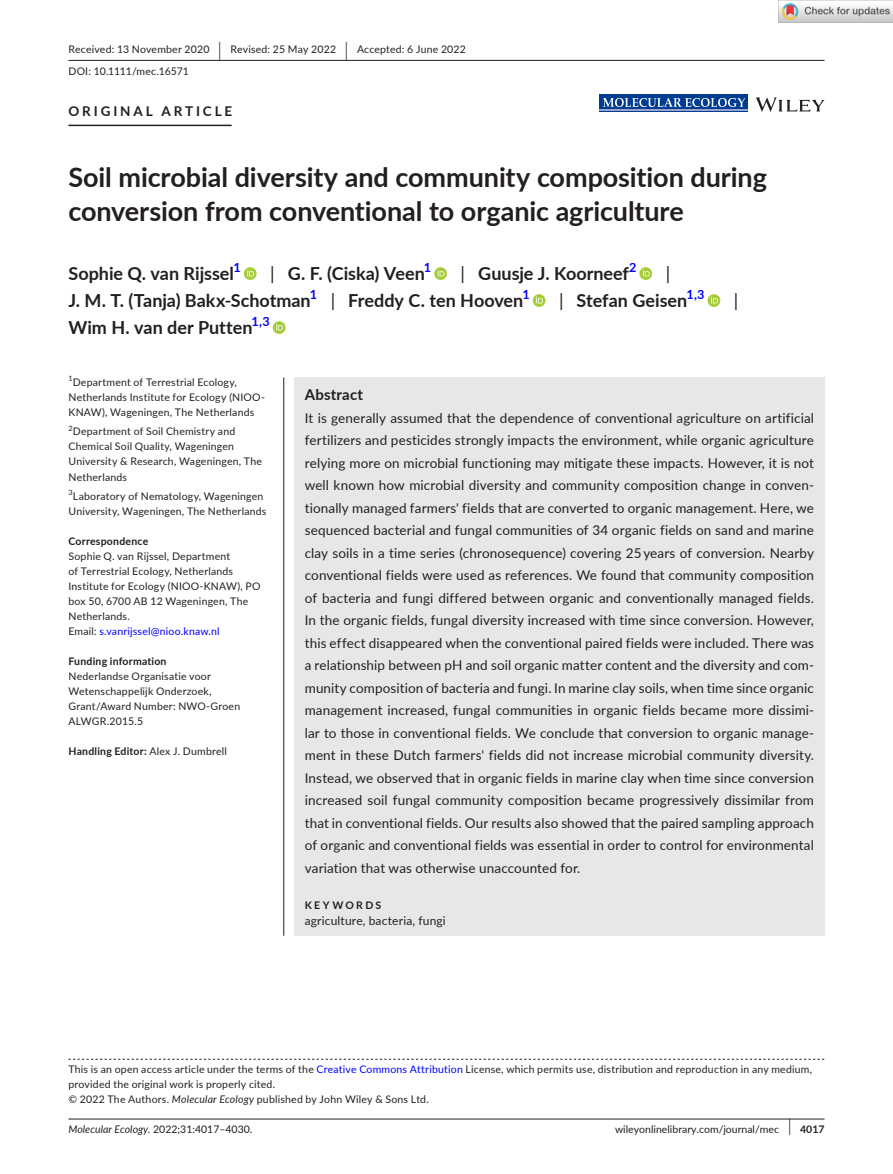
<style>
.page{position:relative;width:893px;height:1174px;background:#fff}
.page>*{position:absolute;margin:0;border:0;box-sizing:border-box;transform-origin:0 0}
.t1{font:700 27px/34.5px "Lato";letter-spacing:-.005em;color:#231f20}
.t2{font:700 18px "Lato";color:#231f20}
.t3{font:18px "Lato";color:#231f20}
.t4{font:700 15px "Lato";letter-spacing:.015em;color:#231f20}
.t5{font:13.5px/22.5px "Lato";letter-spacing:.01em;color:#231f20;text-align:justify}
.t6{font:700 13.5px "Lato";letter-spacing:.215em;color:#231f20}
.t7{font:700 12.6px "Lato";color:#00f}
.t8{font:12px "Lato";letter-spacing:.015em;color:#231f20}
.t9{font:10.5px/15px "Lato";letter-spacing:.02em;color:#231f20}
.t10{font:10.5px "Lato";color:#231f20}
.t11{font:700 10.5px "Lato";letter-spacing:.02em;color:#231f20}
.t12{font:700 10.5px "Lato";letter-spacing:.22em;color:#231f20}
.t13{font:7.35px "Lato";color:#231f20}
.s1{font-size:19.65px}
.s2{font-weight:400}
.s3{color:#00f}
.s4{font-style:italic}
.s5{font-size:17.4px}
.s6{font-weight:700}
</style>
<div class="page">
<hr style="left:68px;top:1118px;width:756px;height:1px;background:#231f20">
<svg style="left:756px;top:97px;width:68px;height:15px"></svg>
<div style="left:599px;top:95px;width:149px;height:17px;background:#003d91"></div>
<img style="left:603px;top:98px;width:141px;height:9px">
<hr style="left:599px;top:109px;width:149px;height:2px;background:#96a6d0">
<hr style="left:68px;top:60px;width:756px;height:1px;background:#231f20">
<hr style="left:68px;top:125px;width:164px;height:1px;background:#231f20">
<svg style="left:244px;top:267px;width:13px;height:13px"></svg>
<svg style="left:247px;top:269px;width:7px;height:7px"></svg>
<svg style="left:434px;top:267px;width:13px;height:13px"></svg>
<svg style="left:438px;top:269px;width:7px;height:7px"></svg>
<svg style="left:639px;top:267px;width:13px;height:13px"></svg>
<svg style="left:643px;top:269px;width:7px;height:7px"></svg>
<svg style="left:533px;top:294px;width:12px;height:13px"></svg>
<svg style="left:536px;top:296px;width:7px;height:7px"></svg>
<svg style="left:708px;top:294px;width:12px;height:13px"></svg>
<svg style="left:711px;top:296px;width:7px;height:7px"></svg>
<svg style="left:273px;top:321px;width:13px;height:13px"></svg>
<svg style="left:276px;top:323px;width:7px;height:7px"></svg>
<svg style="left:68px;top:1058px;width:756px;height:1px"></svg>
<div style="left:294px;top:377px;width:530px;height:558px;background:#e6e7e9"></div>
<hr style="left:283px;top:377px;width:1px;height:558px;background:#231f20">
<img style="left:779px;top:0;width:114px;height:23px">
<p class="t9" style="left:68px;top:38px;width:399px;line-height:21.8px">Received: 13 November 2020 <span class="s1">|</span> Revised: 25 May 2022 <span class="s1">|</span> Accepted: 6 June 2022<br>DOI: 10.1111/mec.16571</p>
<p class="t6" style="left:68px;top:101px;width:165px">ORIGINAL ARTICLE</p>
<h1 class="t1" style="left:68px;top:159px;width:700px">Soil microbial diversity and community composition during conversion from conventional to organic agriculture</h1>
<h2 class="t2" style="left:68px;top:260px;width:167px">Sophie Q. van Rijssel</h2>
<p class="t7" style="left:234px;top:258px;width:9px">1</p>
<h2 class="t2" style="left:270px;top:260px;width:156px"><span class="s2">|</span> G. F. (Ciska) Veen</h2>
<p class="t7" style="left:424px;top:258px;width:9px">1</p>
<h2 class="t2" style="left:460px;top:260px;width:170px"><span class="s2">|</span> Guusje J. Koorneef</h2>
<p class="t7" style="left:629px;top:258px;width:9px">2</p>
<h2 class="t3" style="left:666px;top:260px;width:6px">|</h2>
<h2 class="t2" style="left:68px;top:287px;width:244px">J. M. T. (Tanja) Bakx-Schotman</h2>
<p class="t7" style="left:310px;top:285px;width:9px">1</p>
<h2 class="t2" style="left:331px;top:287px;width:194px"><span class="s2">|</span> Freddy C. ten Hooven</h2>
<p class="t7" style="left:522px;top:285px;width:9px">1</p>
<h2 class="t2" style="left:559px;top:287px;width:130px"><span class="s2">|</span> Stefan Geisen</h2>
<p class="t7" style="left:686px;top:285px;width:20px">1,3</p>
<h2 class="t3" style="left:734px;top:287px;width:6px">|</h2>
<h2 class="t2" style="left:68px;top:314px;width:186px">Wim H. van der Putten</h2>
<p class="t7" style="left:252px;top:312px;width:20px">1,3</p>
<p class="t13" style="left:68px;top:373px;width:6px">1</p>
<p class="t9" style="left:68px;top:374px;width:198px;text-indent:4px">Department of Terrestrial Ecology,<br>Netherlands Institute for Ecology (NIOO-<br>KNAW), Wageningen, The Netherlands</p>
<p class="t9" style="left:68px;top:424px;width:195px"><sup>2</sup>Department of Soil Chemistry and<br>Chemical Soil Quality, Wageningen<br>University &amp; Research, Wageningen, The<br>Netherlands</p>
<p class="t9" style="left:68px;top:488px;width:199px"><sup>3</sup>Laboratory of Nematology, Wageningen<br>University, Wageningen, The Netherlands</p>
<p class="t11" style="left:68px;top:533px;width:81px">Correspondence</p>
<p class="t9" style="left:68px;top:548px;width:193px">Sophie Q. van Rijssel, Department<br>of Terrestrial Ecology, Netherlands<br>Institute for Ecology (NIOO-KNAW), PO box 50, 6700 AB 12 Wageningen, The<br>Netherlands.<br>Email: <span class="s3">s.vanrijssel@nioo.knaw.nl</span></p>
<p class="t11" style="left:68px;top:653px;width:100px">Funding information</p>
<p class="t9" style="left:68px;top:668px;width:173px">Nederlandse Organisatie voor<br>Wetenschappelijk Onderzoek,<br>Grant/Award Number: NWO-Groen<br>ALWGR.2015.5</p>
<p class="t11" style="left:68px;top:743px;width:160px">Handling Editor: <span class="s2">Alex J. Dumbrell</span></p>
<p class="t4" style="left:305px;top:383px;width:60px">Abstract</p>
<p class="t5" style="left:305px;top:406px;width:511px">It is generally assumed that the dependence of conventional agriculture on artificial fertilizers and pesticides strongly impacts the environment, while organic agriculture relying more on microbial functioning may mitigate these impacts. However, it is not well known how microbial diversity and community composition change in conven&shy;tionally managed farmers' fields that are converted to organic management. Here, we sequenced bacterial and fungal communities of 34 organic fields on sand and marine clay soils in a time series (chronosequence) covering 25 years of conversion. Nearby conventional fields were used as references. We found that community composition of bacteria and fungi differed between organic and conventionally managed fields.<br>In the organic fields, fungal diversity increased with time since conversion. However, this effect disappeared when the conventional paired fields were included. There was a relationship between pH and soil organic matter content and the diversity and com&shy;munity composition of bacteria and fungi. In marine clay soils, when time since organic management increased, fungal communities in organic fields became more dissimi&shy;lar to those in conventional fields. We conclude that conversion to organic manage&shy;ment in these Dutch farmers' fields did not increase microbial community diversity.<br>Instead, we observed that in organic fields in marine clay when time since conversion increased soil fungal community composition became progressively dissimilar from that in conventional fields. Our results also showed that the paired sampling approach of organic and conventional fields was essential in order to control for environmental variation that was otherwise unaccounted for.</p>
<p class="t12" style="left:305px;top:897px;width:78px">KEYWORDS</p>
<p class="t8" style="left:305px;top:912px;width:143px">agriculture, bacteria, fungi</p>
<p class="t9" style="left:68px;top:1061px;width:745px">This is an open access article under the terms of the <span class="s3">Creative Commons Attribution</span> License, which permits use, distribution and reproduction in any medium, provided the original work is properly cited.<br>© 2022 The Authors. <span class="s4">Molecular Ecology</span> published by John Wiley &amp; Sons Ltd.</p>
<p class="t10" style="left:68px;top:1121px;width:185px"><span class="s4">Molecular Ecology.</span> 2022;31:4017–4030.</p>
<p class="t10" style="left:615px;top:1121px;width:211px">wileyonlinelibrary.com/journal/mec <span class="s5">|</span> <span class="s6">4017</span></p>
</div>
